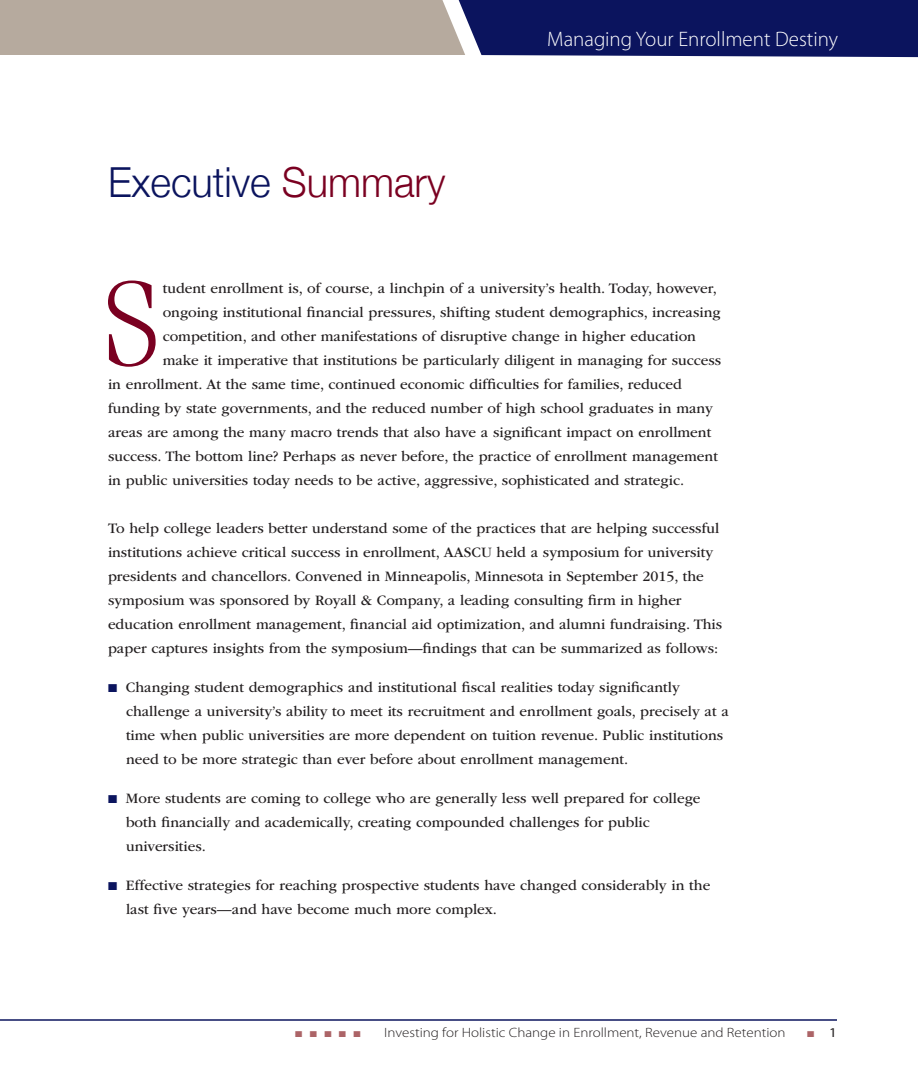
<style>
.page{position:relative;width:918px;height:1080px;background:#fff}
.page>*{position:absolute;margin:0;border:0;box-sizing:border-box;transform-origin:0 0}
.tx_1{font:300 119.1px "Fenice Std";color:#7a0021}
.hd_1{font:300 41.4px "Helvetica Neue";color:#0b145e;scale:.96 1}
.t1{font:300 21px "Myriad Pro";color:#fff}
.tx_1-2{font:15px/24px "ITC Garamond Std";color:#231f20}
.tx_1_hang1{font:15px/24px "ITC Garamond Std";color:#231f20}
.t2{font:300 13.5px "Myriad Pro";color:#231f20;scale:1.11 1}
.t3{font:13.5px "Myriad Pro";color:#231f20;scale:1.11 1}
.t4{font:8.4px "Zapf Dingbats";color:#ac6467;scale:1.13 1}
.s1{color:#7a0021}
.s2{color:#0b145e}
.s3{color:#ac6467}
</style>
<div class="page">
<div style="left:0;top:0;width:918px;height:55px;background:#b6aa9e"></div>
<svg style="left:442px;top:0;width:476px;height:58px;background:#1f276a"></svg>
<hr style="left:0;top:1019px;width:837px;height:2px;background:#0b145e">
<p class="hd_1" style="left:108px;top:149px;width:353px">Executive <span class="s1">Summary</span></p>
<h3 class="t1" style="left:547px;top:26px;width:292px">Managing Your Enrollment Destiny</h3>
<p class="tx_1" style="left:101px;top:255px;width:63px">S</p>
<p class="tx_1-2" style="left:163px;top:276px;width:556px">tudent enrollment is, of course, a linchpin of a university’s health. Today, however,</p>
<p class="tx_1-2" style="left:163px;top:300px;width:559px">ongoing institutional financial pressures, shifting student demographics, increasing</p>
<p class="tx_1-2" style="left:163px;top:324px;width:535px">competition, and other manifestations of disruptive change in higher education</p>
<p class="tx_1-2" style="left:163px;top:348px;width:560px">make it imperative that institutions be particularly diligent in managing for success</p>
<p class="tx_1-2" style="left:108px;top:372px;width:575px">in enrollment. At the same time, continued economic difficulties for families, reduced</p>
<p class="tx_1-2" style="left:108px;top:396px;width:606px">funding by state governments, and the reduced number of high school graduates in many</p>
<p class="tx_1-2" style="left:108px;top:420px;width:605px">areas are among the many macro trends that also have a significant impact on enrollment</p>
<p class="tx_1-2" style="left:108px;top:444px;width:612px">success. The bottom line? Perhaps as never before, the practice of enrollment management</p>
<p class="tx_1-2" style="left:108px;top:468px;width:578px">in public universities today needs to be active, aggressive, sophisticated and strategic.</p>
<p class="tx_1-2" style="left:108px;top:516px;width:616px">To help college leaders better understand some of the practices that are helping successful institutions achieve critical success in enrollment, AASCU held a symposium for university presidents and chancellors. Convened in Minneapolis, Minnesota in September 2015, the symposium was sponsored by Royall &amp; Company, a leading consulting firm in higher education enrollment management, financial aid optimization, and alumni fundraising. This paper captures insights from the symposium—findings that can be summarized as follows:</p>
<p class="tx_1_hang1" style="left:126px;top:675px;width:604px;text-indent:-18px"><span class="s2">■</span> Changing student demographics and institutional fiscal realities today significantly challenge a university’s ability to meet its recruitment and enrollment goals, precisely at a time when public universities are more dependent on tuition revenue. Public institutions need to be more strategic than ever before about enrollment management.</p>
<p class="tx_1_hang1" style="left:126px;top:786px;width:576px;text-indent:-18px"><span class="s2">■</span> More students are coming to college who are generally less well prepared for college both financially and academically, creating compounded challenges for public universities.</p>
<p class="tx_1_hang1" style="left:126px;top:873px;width:586px;text-indent:-18px"><span class="s2">■</span> Effective strategies for reaching prospective students have changed considerably in the last five years—and have become much more complex.</p>
<p class="t4" style="left:295px;top:1030px;width:59px">■■■■■</p>
<p class="t2" style="left:384px;top:1025px;width:363px">Investing for Holistic Change in Enrollment, Revenue and Retention</p>
<p class="t3" style="left:807px;top:1024px;width:28px"><span class="s3">■</span> 1</p>
</div>
